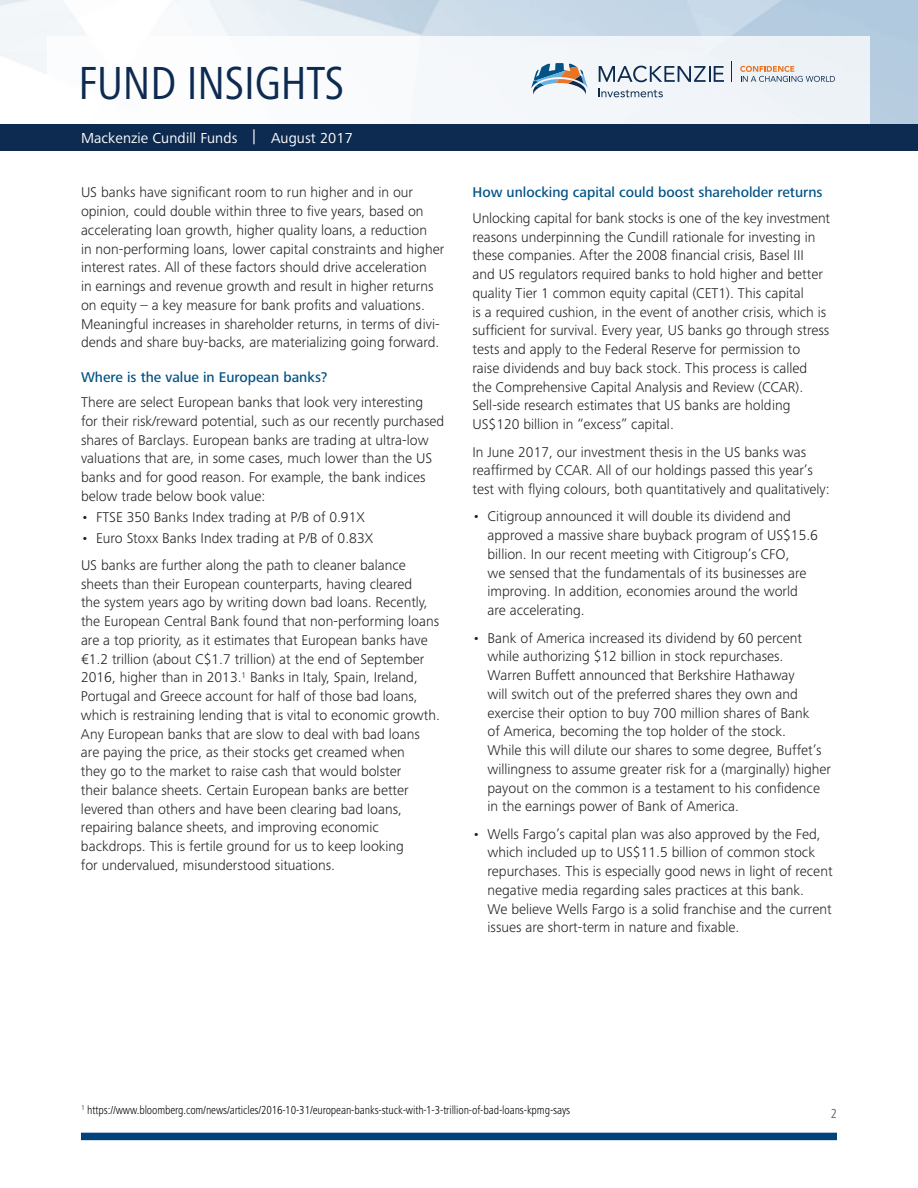
<style>
.page{position:relative;width:918px;height:1188px;background:#fff}
.page>*{position:absolute;margin:0;border:0;box-sizing:border-box;transform-origin:0 0}
.t1{font:condensed 48px "Frutiger Next Pro";letter-spacing:-.015em;color:#0d2b51}
.t2{font:15px "Frutiger Next Pro";letter-spacing:.005em;color:#fff}
.t3{font:300 14.7px/18.8px "Frutiger Next Pro";color:#231f20}
.t4{font:500 14.7px "Frutiger Next Pro";color:#015386}
.t5{font:condensed 13.5px "Frutiger Next Pro";color:#636366}
.t6{font:300 condensed 12px "Frutiger Next Pro";letter-spacing:-.01em;color:#000}
</style>
<div class="page">
<div style="left:48px;top:36px;width:822px;height:95px;background:#f5f8fa"></div>
<svg style="left:531px;top:63px;width:57px;height:32px"></svg>
<svg style="left:740px;top:66px;width:95px;height:16px"></svg>
<svg style="left:599px;top:66px;width:125px;height:16px"></svg>
<svg style="left:599px;top:89px;width:64px;height:8px"></svg>
<div style="left:0;top:124px;width:918px;height:27px;background:#0d2b51"></div>
<div style="left:81px;top:1133px;width:756px;height:7px;background:#00447b"></div>
<h1 class="t1" style="left:78px;top:56px;width:268px">FUND INSIGHTS</h1>
<p class="t2" style="left:81px;top:129px;width:273px">Mackenzie Cundill Funds | August 2017</p>
<p class="t3" style="left:81px;top:183px;width:365px">US banks have significant room to run higher and in our opinion, could double within three to five years, based on accelerating loan growth, higher quality loans, a reduction<br>in non-performing loans, lower capital constraints and higher interest rates. All of these factors should drive acceleration<br>in earnings and revenue growth and result in higher returns on equity – a key measure for bank profits and valuations.<br>Meaningful increases in shareholder returns, in terms of divi&shy;dends and share buy-backs, are materializing going forward.</p>
<p class="t4" style="left:81px;top:368px;width:248px">Where is the value in European banks?</p>
<p class="t3" style="left:81px;top:393px;width:365px">There are select European banks that look very interesting<br>for their risk/reward potential, such as our recently purchased shares of Barclays. European banks are trading at ultra-low valuations that are, in some cases, much lower than the US banks and for good reason. For example, the bank indices below trade below book value:</p>
<p class="t3" style="left:81px;top:507px;width:285px">• FTSE 350 Banks Index trading at P/B of 0.91X</p>
<p class="t3" style="left:81px;top:524px;width:326px;line-height:27.5px">• Euro Stoxx Banks Index trading at P/B of 0.83X<br>US banks are further along the path to cleaner balance</p>
<p class="t3" style="left:81px;top:574px;width:361px">sheets than their European counterparts, having cleared<br>the system years ago by writing down bad loans. Recently, the European Central Bank found that non-performing loans are a top priority, as it estimates that European banks have €1.2 trillion (about C$1.7 trillion) at the end of September 2016, higher than in 2013.<sup>1</sup> Banks in Italy, Spain, Ireland, Portugal and Greece account for half of those bad loans, which is restraining lending that is vital to economic growth.<br>Any European banks that are slow to deal with bad loans are paying the price, as their stocks get creamed when<br>they go to the market to raise cash that would bolster<br>their balance sheets. Certain European banks are better levered than others and have been clearing bad loans, repairing balance sheets, and improving economic backdrops. This is fertile ground for us to keep looking<br>for undervalued, misunderstood situations.</p>
<p class="t4" style="left:472px;top:184px;width:352px">How unlocking capital could boost shareholder returns</p>
<p class="t3" style="left:472px;top:209px;width:359px">Unlocking capital for bank stocks is one of the key investment reasons underpinning the Cundill rationale for investing in these companies. After the 2008 financial crisis, Basel III<br>and US regulators required banks to hold higher and better quality Tier 1 common equity capital (CET1). This capital<br>is a required cushion, in the event of another crisis, which is sufficient for survival. Every year, US banks go through stress tests and apply to the Federal Reserve for permission to raise dividends and buy back stock. This process is called the Comprehensive Capital Analysis and Review (CCAR).<br>Sell-side research estimates that US banks are holding US$120 billion in “excess” capital.</p>
<p class="t3" style="left:472px;top:442px;width:359px">In June 2017, our investment thesis in the US banks was reaffirmed by CCAR. All of our holdings passed this year’s test with flying colours, both quantitatively and qualitatively:</p>
<p class="t3" style="left:488px;top:507px;width:332px;text-indent:-15px">• Citigroup announced it will double its dividend and approved a massive share buyback program of US$15.6 billion. In our recent meeting with Citigroup’s CFO,<br>we sensed that the fundamentals of its businesses are improving. In addition, economies around the world are accelerating.</p>
<p class="t3" style="left:488px;top:628px;width:345px;text-indent:-15px">• Bank of America increased its dividend by 60 percent while authorizing $12 billion in stock repurchases.<br>Warren Buffett announced that Berkshire Hathaway<br>will switch out of the preferred shares they own and exercise their option to buy 700 million shares of Bank<br>of America, becoming the top holder of the stock.<br>While this will dilute our shares to some degree, Buffet’s willingness to assume greater risk for a (marginally) higher payout on the common is a testament to his confidence in the earnings power of Bank of America.</p>
<p class="t3" style="left:488px;top:824px;width:347px;text-indent:-15px">• Wells Fargo’s capital plan was also approved by the Fed, which included up to US$11.5 billion of common stock repurchases. This is especially good news in light of recent negative media regarding sales practices at this bank.<br>We believe Wells Fargo is a solid franchise and the current issues are short-term in nature and fixable.</p>
<p class="t6" style="left:82px;top:1103px;width:490px"><sup>1</sup> https://www.bloomberg.com/news/articles/2016-10-31/european-banks-stuck-with-1-3-trillion-of-bad-loans-kpmg-says</p>
<p class="t5" style="left:831px;top:1105px;width:8px">2</p>
</div>
